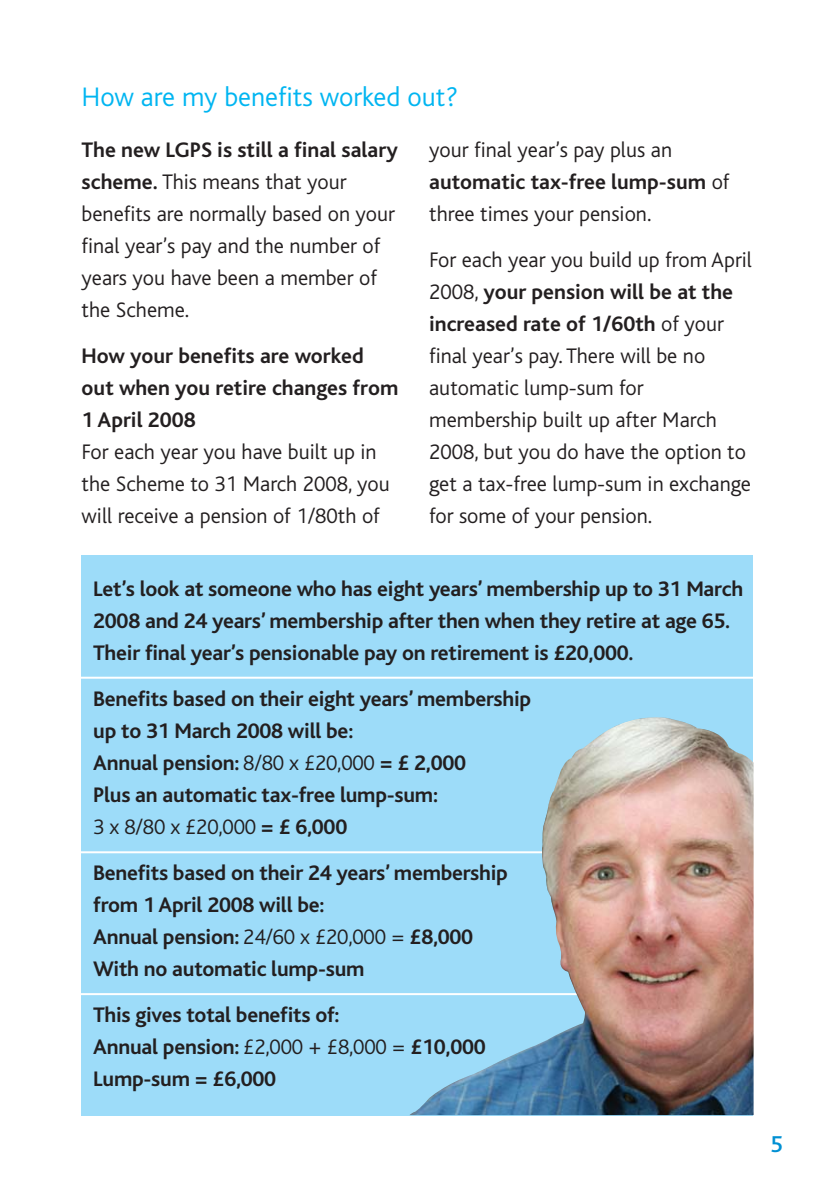
<style>
.page{position:relative;width:840px;height:1192px;background:#fff}
.page>*{position:absolute;margin:0;border:0;box-sizing:border-box;transform-origin:0 0}
.t1{font:300 28px "Bliss";color:#00b5f1}
.t2{font:500 24px "Bliss";color:#0090d3}
.t3{font:700 22px/32px "Bliss";letter-spacing:-.01em;color:#231f20}
.t4{font:300 22px/32px "Bliss";color:#231f20}
.s1{font-weight:700}
.s2{font-weight:300}
</style>
<div class="page">
<div style="left:82px;top:555px;width:670px;height:560px;background:#9ddcf9"></div>
<hr style="left:69px;top:851px;width:698px;height:2px;background:#fff">
<hr style="left:69px;top:993px;width:698px;height:2px;background:#fff">
<hr style="left:69px;top:676px;width:698px;height:2px;background:#fff">
<img style="left:409px;top:717px;width:344px;height:397px">
<p class="t1" style="left:82px;top:86px;width:378px">How are my benefits worked out?</p>
<p class="t4" style="left:82px;top:135px;width:318px"><span class="s1">The new LGPS is still a final salary scheme.</span> This means that your benefits are normally based on your final year’s pay and the number of years you have been a member of the Scheme.</p>
<p class="t3" style="left:82px;top:341px;width:318px">How your benefits are worked out when you retire changes from<br>1 April 2008</p>
<p class="t4" style="left:82px;top:437px;width:309px">For each year you have built up in the Scheme to 31 March 2008, you will receive a pension of 1/80th of</p>
<p class="t4" style="left:429px;top:135px;width:301px">your final year’s pay plus an <span class="s1">automatic tax-free lump-sum</span> of three times your pension.</p>
<p class="t4" style="left:429px;top:245px;width:324px">For each year you build up from April<br>2008, <span class="s1">your pension will be at the increased rate of 1/60th</span> of your final year’s pay. There will be no automatic lump-sum for membership built up after March<br>2008, but you do have the option to get a tax-free lump-sum in exchange for some of your pension.</p>
<p class="t3" style="left:93px;top:574px;width:651px">Let’s look at someone who has eight years’ membership up to 31 March<br>2008 and 24 years’ membership after then when they retire at age 65.<br>Their final year’s pensionable pay on retirement is £20,000.</p>
<p class="t3" style="left:93px;top:684px;width:439px">Benefits based on their eight years’ membership up to 31 March 2008 will be:<br>Annual pension: <span class="s2">8/80 x £20,000</span> = £ 2,000<br>Plus an automatic tax-free lump-sum:<br><span class="s2">3 x 8/80 x £20,000</span> = £ 6,000</p>
<p class="t3" style="left:93px;top:858px;width:416px">Benefits based on their 24 years’ membership from 1 April 2008 will be:<br>Annual pension: <span class="s2">24/60 x £20,000 =</span> £8,000<br>With no automatic lump-sum</p>
<p class="t3" style="left:93px;top:1000px;width:393px">This gives total benefits of:<br>Annual pension: <span class="s2">£2,000 + £8,000 =</span> £10,000<br>Lump-sum = £6,000</p>
<p class="t2" style="left:769px;top:1135px;width:14px">5</p>
</div>
